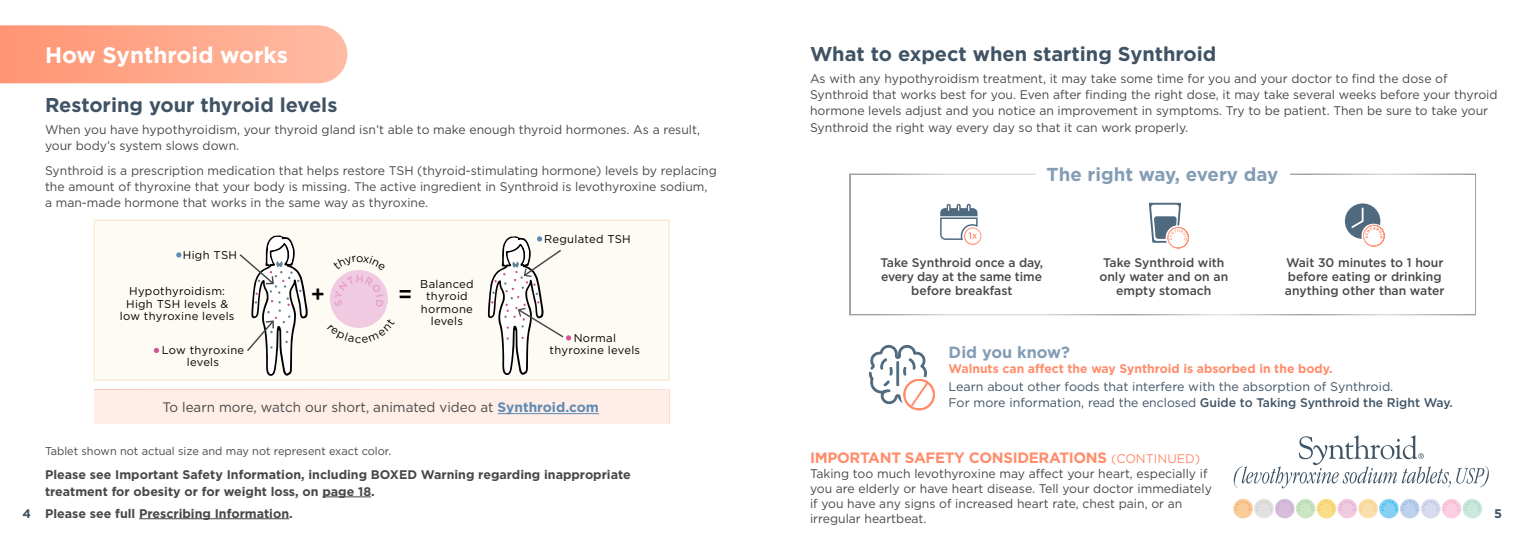
<style>
.page{position:relative;width:1530px;height:540px;background:#fff}
.page>*{position:absolute;margin:0;border:0;box-sizing:border-box;transform-origin:0 0}
.t1{font:700 22.5px "Gotham";color:#fff}
.t2{font:500 22.5px "Gotham";color:#000}
.t3{font:700 20px "Gotham";color:#3f5364}
.t4{font:700 18.75px "Gotham";color:#849db5}
.t5{font:700 16.25px "Gotham";color:#849db5}
.t6{font:700 15px "Gotham";letter-spacing:-.02em;color:#ff8d6b}
.t7{font:13.75px "Gotham";color:#48484a}
.t8{font:12.5px/16.2px "Gotham";color:#48484a}
.t9{font:500 12.5px/14.1px "Gotham";color:#48484a;text-align:center}
.t10{font:700 12.5px/16.2px "Gotham";color:#48484a}
.t11{font:12.5px/16.2px "Gotham";color:#3f5364}
.t12{font:700 12.5px "Gotham";color:#ff8d6b}
.t13{font:700 12.5px "Gotham";color:#3f5364}
.t14{font:11.25px/12.5px "Gotham";letter-spacing:.025em;color:#000;text-align:center}
.t15{font:11.25px "Gotham";color:#48484a}
.s1{font-weight:700;color:#5e8ab5}
.s2{font-weight:500}
.s3{font-weight:400;font-size:12.5px}
</style>
<div class="page">
<div style="left:1233px;top:499px;width:20px;height:19px;background:#facb9b;border-radius:50%"></div>
<div style="left:1254px;top:499px;width:20px;height:19px;background:#e2e1e1;border-radius:50%"></div>
<div style="left:1275px;top:499px;width:20px;height:19px;background:#d7bcdb;border-radius:50%"></div>
<div style="left:1296px;top:499px;width:19px;height:19px;background:#cbe5c5;border-radius:50%"></div>
<div style="left:1317px;top:499px;width:19px;height:19px;background:#fadd89;border-radius:50%"></div>
<div style="left:1337px;top:499px;width:20px;height:19px;background:#f0cae0;border-radius:50%"></div>
<div style="left:1358px;top:499px;width:20px;height:19px;background:#f9dfab;border-radius:50%"></div>
<div style="left:1379px;top:499px;width:20px;height:19px;background:#86d0f4;border-radius:50%"></div>
<div style="left:1400px;top:499px;width:20px;height:19px;background:#bdd1ec;border-radius:50%"></div>
<div style="left:1421px;top:499px;width:19px;height:19px;background:#d8daee;border-radius:50%"></div>
<div style="left:1442px;top:499px;width:19px;height:19px;background:#facfe2;border-radius:50%"></div>
<div style="left:1463px;top:499px;width:19px;height:19px;background:#cbe8dd;border-radius:50%"></div>
<svg style="left:1235px;top:501px;width:246px;height:10px"></svg>
<svg style="left:1234px;top:435px;width:255px;height:53px"></svg>
<hr style="left:322px;top:497px;width:49px;height:1px;background:#48484a">
<hr style="left:139px;top:518px;width:150px;height:1px;background:#48484a">
<div style="left:849px;top:174px;width:627px;height:141px;background:#fff;border:4px solid #fff"></div>
<div style="left:1036px;top:166px;width:253px;height:19px;background:#fff"></div>
<svg style="left:940px;top:203px;width:42px;height:42px"></svg>
<svg style="left:1149px;top:203px;width:40px;height:46px"></svg>
<svg style="left:1345px;top:203px;width:40px;height:44px"></svg>
<svg style="left:869px;top:344px;width:66px;height:66px"></svg>
<svg style="left:0;top:25px;width:347px;height:58px;background:#ffa98c"></svg>
<div style="left:94px;top:220px;width:576px;height:161px;background:#fefaf4;border:1px solid #fbe8ce"></div>
<div style="left:94px;top:390px;width:576px;height:34px;background:#ffede7"></div>
<hr style="left:498px;top:413px;width:101px;height:1px;background:#5e8ab5">
<svg style="left:239px;top:235px;width:69px;height:141px"></svg>
<svg style="left:154px;top:348px;width:5px;height:5px"></svg>
<svg style="left:176px;top:252px;width:5px;height:6px"></svg>
<svg style="left:488px;top:236px;width:83px;height:139px"></svg>
<div style="left:330px;top:270px;width:58px;height:58px;background:#f0cae0;border-radius:50%"></div>
<svg style="left:338px;top:319px;width:42px;height:9px"></svg>
<svg style="left:333px;top:270px;width:52px;height:37px"></svg>
<h1 class="t1" style="left:45px;top:40px;width:245px">How Synthroid works</h1>
<h2 class="t3" style="left:45px;top:92px;width:294px">Restoring your thyroid levels</h2>
<p class="t8" style="left:45px;top:121px;width:657px">When you have hypothyroidism, your thyroid gland isn’t able to make enough thyroid hormones. As a result, your body’s system slows down.</p>
<p class="t8" style="left:45px;top:162px;width:673px">Synthroid is a prescription medication that helps restore TSH (thyroid-stimulating hormone) levels by replacing the amount of thyroxine that your body is missing. The active ingredient in Synthroid is levothyroxine sodium, a man-made hormone that works in the same way as thyroxine.</p>
<p class="t14" style="left:183px;top:248px;width:56px">High TSH</p>
<p class="t14" style="left:120px;top:285px;width:116px">Hypothyroidism:<br>High TSH levels &amp; low thyroxine levels</p>
<p class="t14" style="left:420px;top:277px;width:55px">Balanced thyroid hormone levels</p>
<h1 class="t2" style="left:311px;top:280px;width:16px">+</h1>
<h1 class="t2" style="left:398px;top:280px;width:16px">=</h1>
<p class="t14" style="left:162px;top:343px;width:84px">Low thyroxine levels</p>
<p class="t14" style="left:544px;top:232px;width:88px">Regulated TSH</p>
<p class="t14" style="left:550px;top:331px;width:92px">Normal thyroxine levels</p>
<p class="t7" style="left:162px;top:399px;width:438px">To learn more, watch our short, animated video at <span class="s1">Synthroid.com</span></p>
<h2 class="t3" style="left:810px;top:41px;width:408px">What to expect when starting Synthroid</h2>
<p class="t8" style="left:810px;top:70px;width:689px">As with any hypothyroidism treatment, it may take some time for you and your doctor to find the dose of Synthroid that works best for you. Even after finding the right dose, it may take several weeks before your thyroid hormone levels adjust and you notice an improvement in symptoms. Try to be patient. Then be sure to take your Synthroid the right way every day so that it can work properly.</p>
<h3 class="t4" style="left:1047px;top:162px;width:233px">The right way, every day</h3>
<p class="t9" style="left:880px;top:255px;width:164px">Take Synthroid once a day, every day at the same time before breakfast</p>
<p class="t9" style="left:1099px;top:255px;width:130px">Take Synthroid with only water and on an empty stomach</p>
<p class="t9" style="left:1285px;top:255px;width:161px;text-align:left">Wait 30 minutes to 1 hour before eating or drinking anything other than water</p>
<h3 class="t5" style="left:949px;top:341px;width:123px">Did you know?</h3>
<p class="t12" style="left:949px;top:360px;width:385px">Walnuts can affect the way Synthroid is absorbed in the body.</p>
<p class="t11" style="left:949px;top:378px;width:506px">Learn about other foods that interfere with the absorption of Synthroid.<br>For more information, read the enclosed <span class="s2">Guide to Taking Synthroid the Right Way.</span></p>
<p class="t15" style="left:45px;top:444px;width:348px">Tablet shown not actual size and may not represent exact color.</p>
<p class="t6" style="left:810px;top:448px;width:392px">IMPORTANT SAFETY CONSIDERATIONS <span class="s3">(CONTINUED)</span></p>
<p class="t8" style="left:810px;top:466px;width:403px;line-height:15px">Taking too much levothyroxine may affect your heart, especially if you are elderly or have heart disease. Tell your doctor immediately if you have any signs of increased heart rate, chest pain, or an irregular heartbeat.</p>
<p class="t10" style="left:45px;top:467px;width:587px">Please see Important Safety Information, including BOXED Warning regarding inappropriate treatment for obesity or for weight loss, on page 18.</p>
<p class="t10" style="left:45px;top:505px;width:249px">Please see full Prescribing Information.</p>
<p class="t13" style="left:22px;top:505px;width:10px">4</p>
<p class="t13" style="left:1494px;top:505px;width:9px">5</p>
</div>
